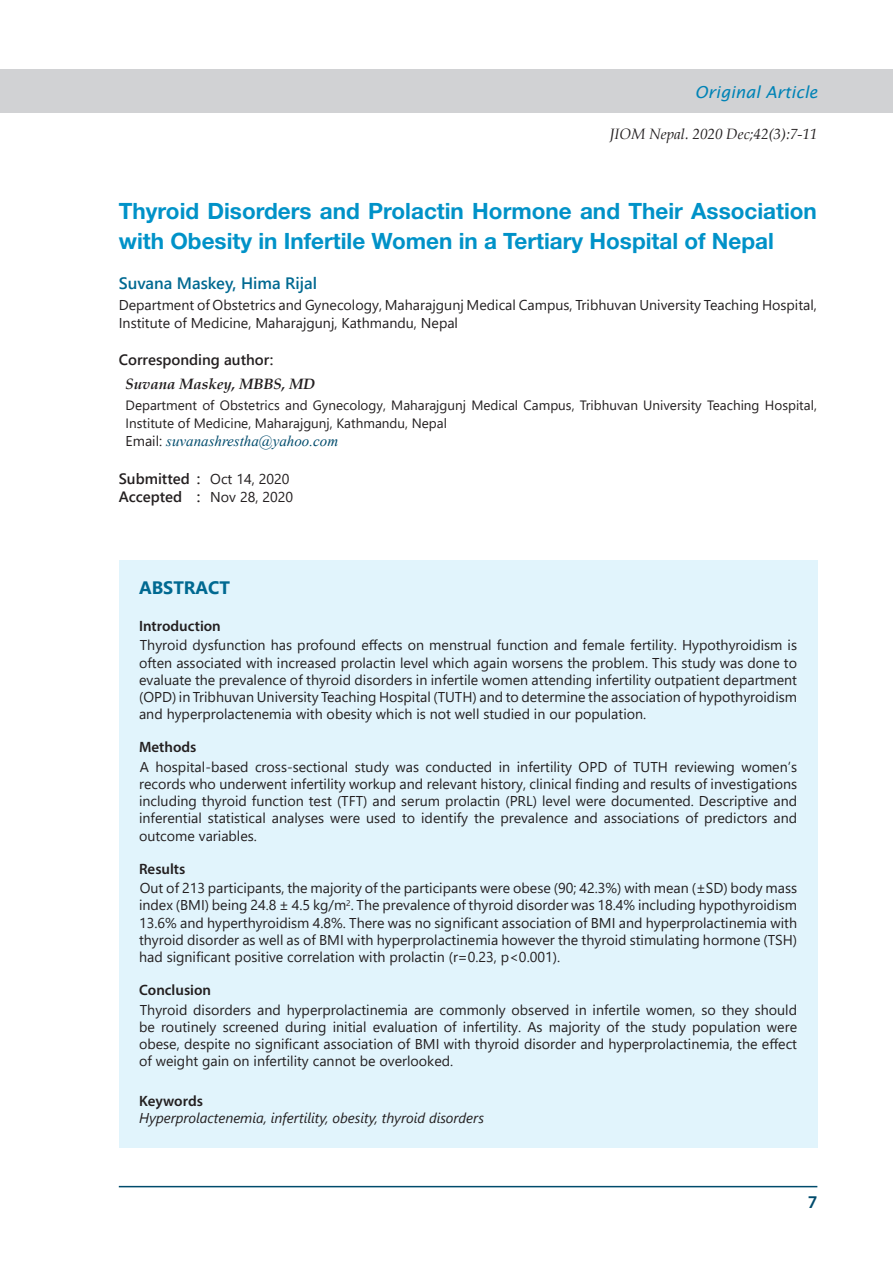
<style>
.page{position:relative;width:893px;height:1263px;background:#fff}
.page>*{position:absolute;margin:0;border:0;box-sizing:border-box;transform-origin:0 0}
.t1{font:700 22.5px/30px "Helvetica Neue";color:#0092c8}
.t2{font:700 18px "Segoe UI";color:#006991}
.t3{font:600 18px "Myriad Pro";color:#004b6c}
.t4{font:600 16.5px "Segoe UI";color:#006991}
.t5{font:italic 16.5px "Lucida Sans";color:#0083b6}
.t6{font:600 15px "Myriad Pro";color:#231f20}
.t7{font:600 15px "Segoe UI";color:#231f20}
.t8{font:italic 15px "Times New Roman";color:#004b6c}
.t9{font:italic 15px "Book Antiqua";color:#231f20}
.t10{font:italic 700 15px "Book Antiqua";color:#231f20}
.t11{font:14.25px/17.2px "Segoe UI";color:#231f20;text-align:justify}
.t12{font:italic 14.25px "Segoe UI";color:#231f20}
.t13{font:13.5px/18px "Segoe UI";color:#231f20}
.s1{font-family:"Segoe UI";font-style:normal;font-size:14.25px;color:#231f20}
.s2{font-weight:400;font-size:14.25px}
.s3{font-weight:600;font-size:15px}
</style>
<div class="page">
<hr style="left:119px;top:1186px;width:698px;height:1px;background:#004b6c">
<div style="left:0;top:69px;width:893px;height:43px;background:#d1d2d4"></div>
<div style="left:119px;top:560px;width:698px;height:588px;background:#e1f4fc"></div>
<p class="t5" style="left:695px;top:83px;width:124px">Original Article</p>
<p class="t9" style="left:610px;top:123px;width:209px">JIOM Nepal. 2020 Dec;42(3):7-11</p>
<p class="t1" style="left:119px;top:195px;width:700px">Thyroid Disorders and Prolactin Hormone and Their Association with Obesity in Infertile Women in a Tertiary Hospital of Nepal</p>
<p class="t4" style="left:119px;top:267px;width:200px">Suvana Maskey, Hima Rijal</p>
<p class="t11" style="left:119px;top:295px;width:700px;line-height:18px">Department of Obstetrics and Gynecology, Maharajgunj Medical Campus, Tribhuvan University Teaching Hospital,<br>Institute of Medicine, Maharajgunj, Kathmandu, Nepal</p>
<p class="t7" style="left:119px;top:345px;width:156px">Corresponding author:</p>
<p class="t10" style="left:126px;top:373px;width:191px">Suvana Maskey, MBBS, MD</p>
<p class="t13" style="left:126px;top:395px;width:693px">Department of Obstetrics and Gynecology, Maharajgunj Medical Campus, Tribhuvan University Teaching Hospital,<br>Institute of Medicine, Maharajgunj, Kathmandu, Nepal</p>
<p class="t8" style="left:126px;top:431px;width:214px"><span class="s1">Email:</span> suvanashrestha@yahoo.com</p>
<p class="t7" style="left:119px;top:465px;width:172px">Submitted : <span class="s2">Oct 14, 2020</span></p>
<p class="t11" style="left:119px;top:487px;width:176px"><span class="s3">Accepted :</span> Nov 28, 2020</p>
<p class="t2" style="left:139px;top:570px;width:93px">ABSTRACT</p>
<p class="t6" style="left:139px;top:616px;width:83px">Introduction</p>
<p class="t11" style="left:139px;top:635px;width:660px">Thyroid dysfunction has profound effects on menstrual function and female fertility. Hypothyroidism is often associated with increased prolactin level which again worsens the problem. This study was done to evaluate the prevalence of thyroid disorders in infertile women attending infertility outpatient department (OPD) in Tribhuvan University Teaching Hospital (TUTH) and to determine the association of hypothyroidism and hyperprolactenemia with obesity which is not well studied in our population.</p>
<p class="t6" style="left:139px;top:738px;width:59px">Methods</p>
<p class="t11" style="left:139px;top:757px;width:660px">A hospital-based cross-sectional study was conducted in infertility OPD of TUTH reviewing women’s records who underwent infertility workup and relevant history, clinical finding and results of investigations including thyroid function test (TFT) and serum prolactin (PRL) level were documented. Descriptive and inferential statistical analyses were used to identify the prevalence and associations of predictors and outcome variables.</p>
<p class="t6" style="left:139px;top:859px;width:48px">Results</p>
<p class="t11" style="left:139px;top:878px;width:660px">Out of 213 participants, the majority of the participants were obese (90; 42.3%) with mean (±SD) body mass index (BMI) being 24.8 ± 4.5 kg/m<sup>2</sup>. The prevalence of thyroid disorder was 18.4% including hypothyroidism 13.6% and hyperthyroidism 4.8%. There was no significant association of BMI and hyperprolactinemia with thyroid disorder as well as of BMI with hyperprolactinemia however the thyroid stimulating hormone (TSH) had significant positive correlation with prolactin (r=0.23, p&lt;0.001).</p>
<p class="t6" style="left:139px;top:980px;width:74px">Conclusion</p>
<p class="t11" style="left:139px;top:1000px;width:660px">Thyroid disorders and hyperprolactinemia are commonly observed in infertile women, so they should be routinely screened during initial evaluation of infertility. As majority of the study population were obese, despite no significant association of BMI with thyroid disorder and hyperprolactinemia, the effect of weight gain on infertility cannot be overlooked.</p>
<p class="t6" style="left:139px;top:1091px;width:65px">Keywords</p>
<p class="t12" style="left:139px;top:1105px;width:346px">Hyperprolactenemia, infertility, obesity, thyroid disorders</p>
<p class="t3" style="left:808px;top:1190px;width:11px">7</p>
</div>
